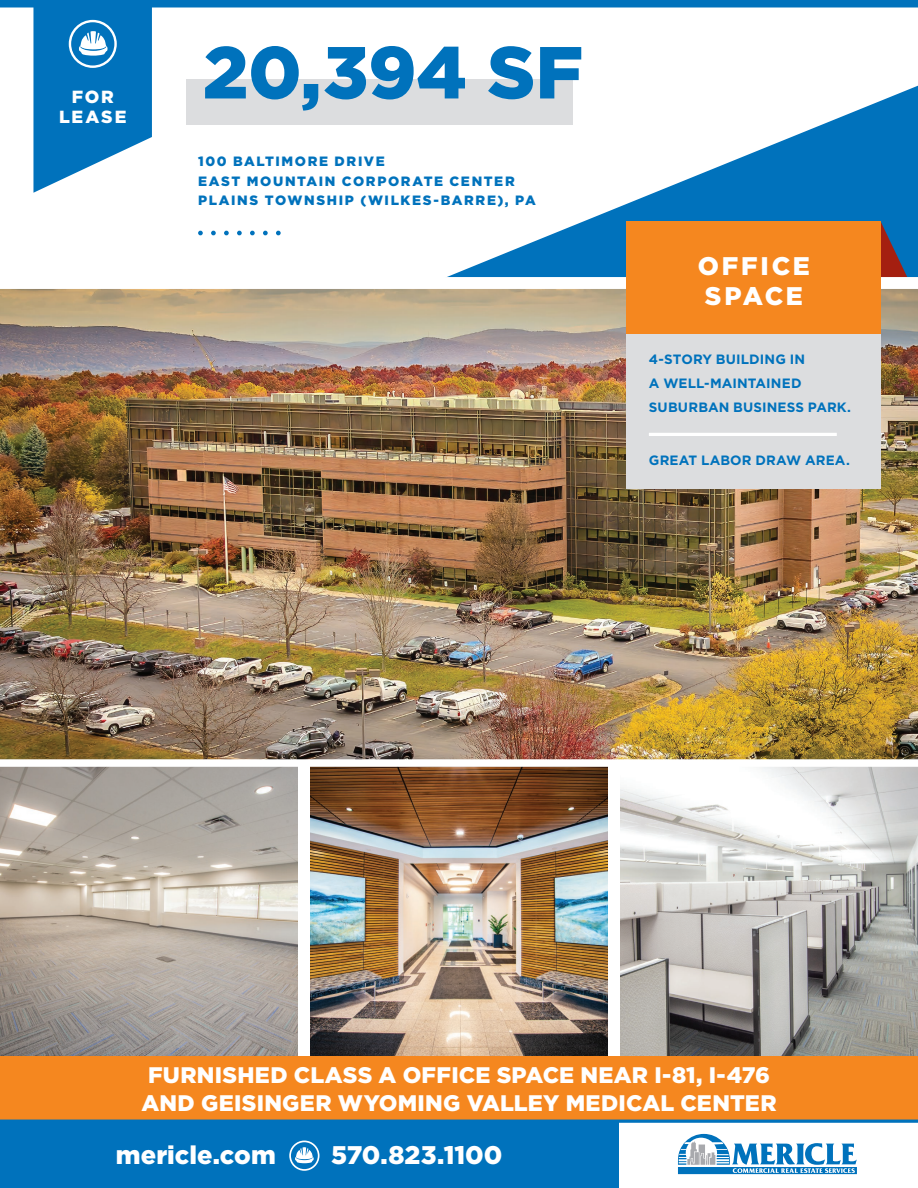
<style>
.page{position:relative;width:918px;height:1188px;background:#fff}
.page>*{position:absolute;margin:0;border:0;box-sizing:border-box;transform-origin:0 0}
.t1{font:900 73.5px "Gotham";letter-spacing:-.005em;color:#0072bc}
.t2{font:900 25.5px/30px "Gotham";letter-spacing:.105em;color:#fff}
.t3{font:900 25.5px "Gotham";color:#fff}
.t4{font:900 25.5px "Gotham";letter-spacing:.005em;color:#fff}
.t5{font:900 22.5px/28.5px "Gotham";letter-spacing:.01em;color:#fff}
.t6{font:900 17.55px/20.2px "Gotham";letter-spacing:.11em;color:#fff;text-align:center}
.t7{font:900 13.5px/19.5px "Gotham";letter-spacing:.12em;color:#0072bc}
.t8{font:700 13.5px/24px "Gotham";letter-spacing:.01em;color:#0072bc}
</style>
<div class="page">
<img style="left:0;top:767px;width:298px;height:289px">
<img style="left:310px;top:767px;width:298px;height:289px">
<img style="left:620px;top:767px;width:298px;height:289px">
<svg style="left:398px;top:79px;width:520px;height:198px"></svg>
<svg style="left:881px;top:222px;width:28px;height:55px;background:#4c4b6b"></svg>
<img style="left:0;top:289px;width:918px;height:470px">
<svg style="left:678px;top:1134px;width:179px;height:40px"></svg>
<div style="left:0;top:1121px;width:618px;height:67px;background:#0072bc"></div>
<svg style="left:289px;top:1141px;width:31px;height:30px"></svg>
<div style="left:0;top:1056px;width:918px;height:64px;background:#f5871f"></div>
<div style="left:186px;top:79px;width:386px;height:45px;background:#dcdddf"></div>
<svg style="left:33px;top:8px;width:119px;height:185px"></svg>
<svg style="left:198px;top:231px;width:5px;height:4px"></svg>
<svg style="left:211px;top:231px;width:5px;height:4px"></svg>
<svg style="left:224px;top:231px;width:5px;height:4px"></svg>
<svg style="left:237px;top:231px;width:5px;height:4px"></svg>
<svg style="left:250px;top:231px;width:5px;height:4px"></svg>
<svg style="left:263px;top:231px;width:5px;height:4px"></svg>
<svg style="left:276px;top:231px;width:5px;height:4px"></svg>
<div style="left:0;top:0;width:918px;height:8px;background:#0072bc"></div>
<div style="left:626px;top:333px;width:255px;height:156px;background:#dcdddf"></div>
<div style="left:626px;top:222px;width:255px;height:112px;background:#f5871f"></div>
<hr style="left:648px;top:433px;width:189px;height:3px;background:#fff">
<div style="left:0;top:1120px;width:918px;height:3px;border:2px solid #0072bc"></div>
<p class="t6" style="left:59px;top:86px;width:69px">FOR<br>LEASE</p>
<h1 class="t1" style="left:203px;top:22px;width:382px">20,394 SF</h1>
<p class="t7" style="left:198px;top:152px;width:339px">100 BALTIMORE DRIVE<br>EAST MOUNTAIN CORPORATE CENTER<br>PLAINS TOWNSHIP (WILKES-BARRE), PA</p>
<p class="t2" style="left:698px;top:250px;width:114px">OFFICE<br>SPACE</p>
<p class="t2" style="left:660px;top:279px;width:189px">INDUSTRIAL</p>
<p class="t8" style="left:649px;top:347px;width:204px">4-STORY BUILDING IN<br>A WELL-MAINTAINED<br>SUBURBAN BUSINESS PARK.</p>
<p class="t8" style="left:649px;top:448px;width:203px">GREAT LABOR DRAW AREA.</p>
<p class="t5" style="left:142px;top:1060px;width:637px">FURNISHED CLASS A OFFICE SPACE NEAR I-81, I-476<br>AND GEISINGER WYOMING VALLEY MEDICAL CENTER</p>
<p class="t4" style="left:116px;top:1138px;width:162px">mericle.com</p>
<p class="t3" style="left:331px;top:1138px;width:173px">570.823.1100</p>
</div>
